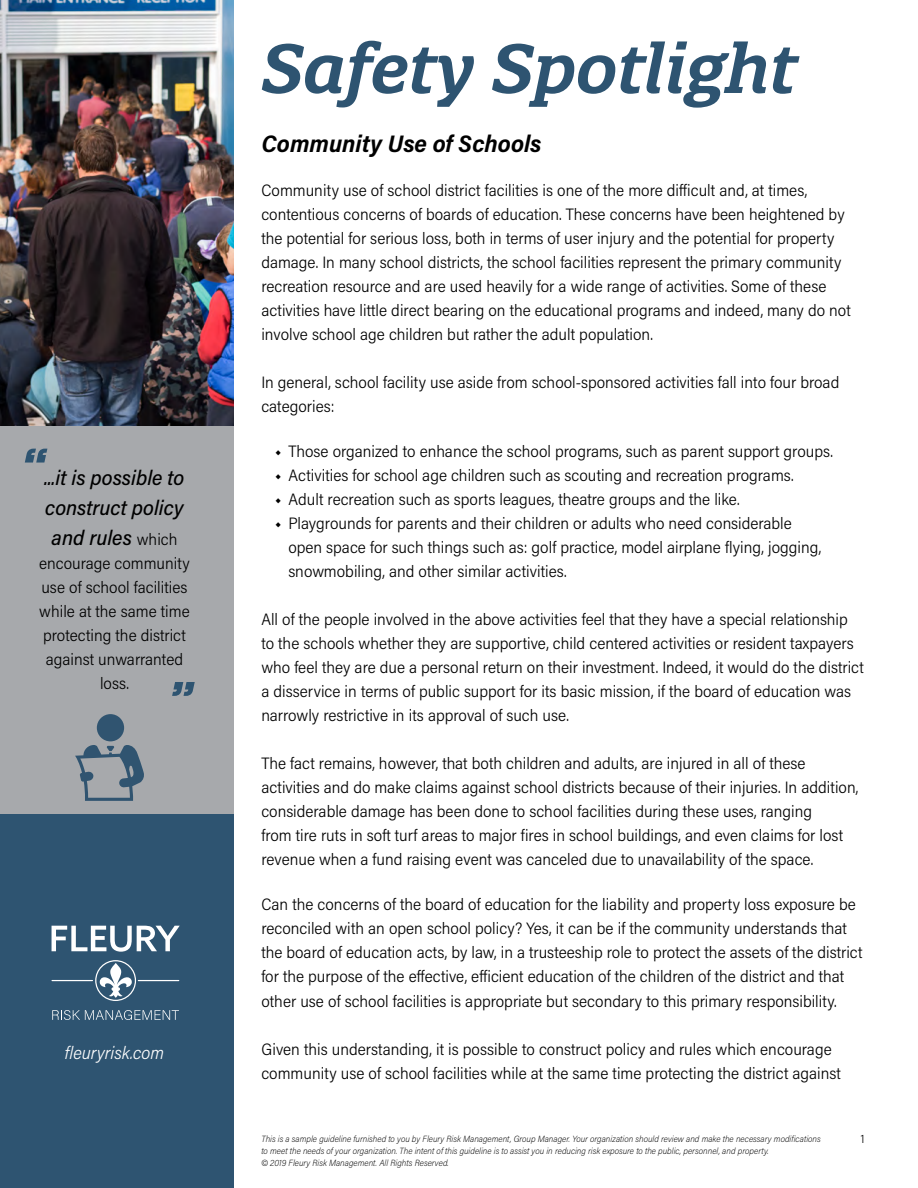
<style>
.page{position:relative;width:918px;height:1188px;background:#fff}
.page>*{position:absolute;margin:0;border:0;box-sizing:border-box;transform-origin:0 0}
.t1{font:italic 600 67.5px "Quatro Slab";color:#2e5471}
.t2{font:italic 600 52.5px "Quatro Slab";color:#2e5471}
.t3{font:italic 700 24px "Acumin Pro Semi Cond";color:#000}
.t4{font:italic 500 21px/30px "Acumin Pro Semi Cond";color:#000;text-align:justify}
.t5{font:italic 300 18px "Acumin Pro Semi Cond";color:#fff}
.t6{font:300 16.5px/24px "Acumin Pro Semi Cond";color:#000}
.t7{font:300 12px "Acumin Pro Semi Cond";color:#000}
.t8{font:italic 200 9px/12px "Acumin Pro Semi Cond";color:#000}
.s1{font-weight:300;font-style:normal;font-size:16.5px}
</style>
<div class="page">
<div style="left:0;top:426px;width:233px;height:408px;background:#a7a9ac"></div>
<img style="left:0;top:0;width:233px;height:426px">
<div style="left:0;top:815px;width:233px;height:373px;background:#2e5471"></div>
<svg style="left:52px;top:926px;width:128px;height:26px"></svg>
<svg style="left:52px;top:1010px;width:127px;height:10px"></svg>
<svg style="left:100px;top:963px;width:32px;height:35px"></svg>
<div style="left:95px;top:960px;width:41px;height:41px;border:1px solid #fff;border-radius:50%"></div>
<hr style="left:52px;top:980px;width:40px;height:1px;background:#fff">
<hr style="left:138px;top:980px;width:41px;height:1px;background:#fff">
<div style="left:97px;top:714px;width:27px;height:27px;background:#305470;border-radius:50%"></div>
<svg style="left:75px;top:745px;width:69px;height:56px"></svg>
<h2 class="t2" style="left:19px;top:437px;width:27px">“</h2>
<p class="t4" style="left:45px;top:461px;width:141px">...it is possible to construct policy and rules <span class="s1">which</span></p>
<p class="t6" style="left:39px;top:550px;width:152px;text-align:center">encourage community use of school facilities while at the same time protecting the district against unwarranted loss.</p>
<h2 class="t2" style="left:167px;top:670px;width:27px">”</h2>
<p class="t5" style="left:65px;top:1040px;width:101px">fleuryrisk.com</p>
<h1 class="t1" style="left:261px;top:26px;width:537px">Safety Spotlight</h1>
<h3 class="t3" style="left:261px;top:127px;width:282px">Community Use of Schools</h3>
<p class="t6" style="left:261px;top:177px;width:591px">Community use of school district facilities is one of the more difficult and, at times, contentious concerns of boards of education. These concerns have been heightened by the potential for serious loss, both in terms of user injury and the potential for property damage. In many school districts, the school facilities represent the primary community recreation resource and are used heavily for a wide range of activities. Some of these activities have little direct bearing on the educational programs and indeed, many do not involve school age children but rather the adult population.</p>
<p class="t6" style="left:261px;top:369px;width:580px">In general, school facility use aside from school-sponsored activities fall into four broad categories:</p>
<p class="t6" style="left:275px;top:438px;width:559px">◆ Those organized to enhance the school programs, such as parent support groups.</p>
<p class="t6" style="left:275px;top:462px;width:520px">◆ Activities for school age children such as scouting and recreation programs.</p>
<p class="t6" style="left:275px;top:486px;width:466px">◆ Adult recreation such as sports leagues, theatre groups and the like.</p>
<p class="t6" style="left:288px;top:510px;width:534px;text-indent:-13px">◆ Playgrounds for parents and their children or adults who need considerable open space for such things such as: golf practice, model airplane flying, jogging, snowmobiling, and other similar activities.</p>
<p class="t6" style="left:261px;top:606px;width:604px">All of the people involved in the above activities feel that they have a special relationship to the schools whether they are supportive, child centered activities or resident taxpayers who feel they are due a personal return on their investment. Indeed, it would do the district a disservice in terms of public support for its basic mission, if the board of education was narrowly restrictive in its approval of such use.</p>
<p class="t6" style="left:261px;top:750px;width:598px">The fact remains, however, that both children and adults, are injured in all of these activities and do make claims against school districts because of their injuries. In addition, considerable damage has been done to school facilities during these uses, ranging<br>from tire ruts in soft turf areas to major fires in school buildings, and even claims for lost revenue when a fund raising event was canceled due to unavailability of the space.</p>
<p class="t6" style="left:261px;top:892px;width:603px">Can the concerns of the board of education for the liability and property loss exposure be reconciled with an open school policy? Yes, it can be if the community understands that the board of education acts, by law, in a trusteeship role to protect the assets of the district for the purpose of the effective, efficient education of the children of the district and that other use of school facilities is appropriate but secondary to this primary responsibility.</p>
<p class="t6" style="left:261px;top:1036px;width:581px">Given this understanding, it is possible to construct policy and rules which encourage community use of school facilities while at the same time protecting the district against</p>
<p class="t8" style="left:261px;top:1132px;width:561px">This is a sample guideline furnished to you by Fleury Risk Management, Group Manager. Your organization should review and make the necessary modifications to meet the needs of your organization. The intent of this guideline is to assist you in reducing risk exposure to the public, personnel, and property.<br>© 2019 Fleury Risk Management. All Rights Reserved.</p>
<p class="t7" style="left:861px;top:1131px;width:5px">1</p>
</div>
